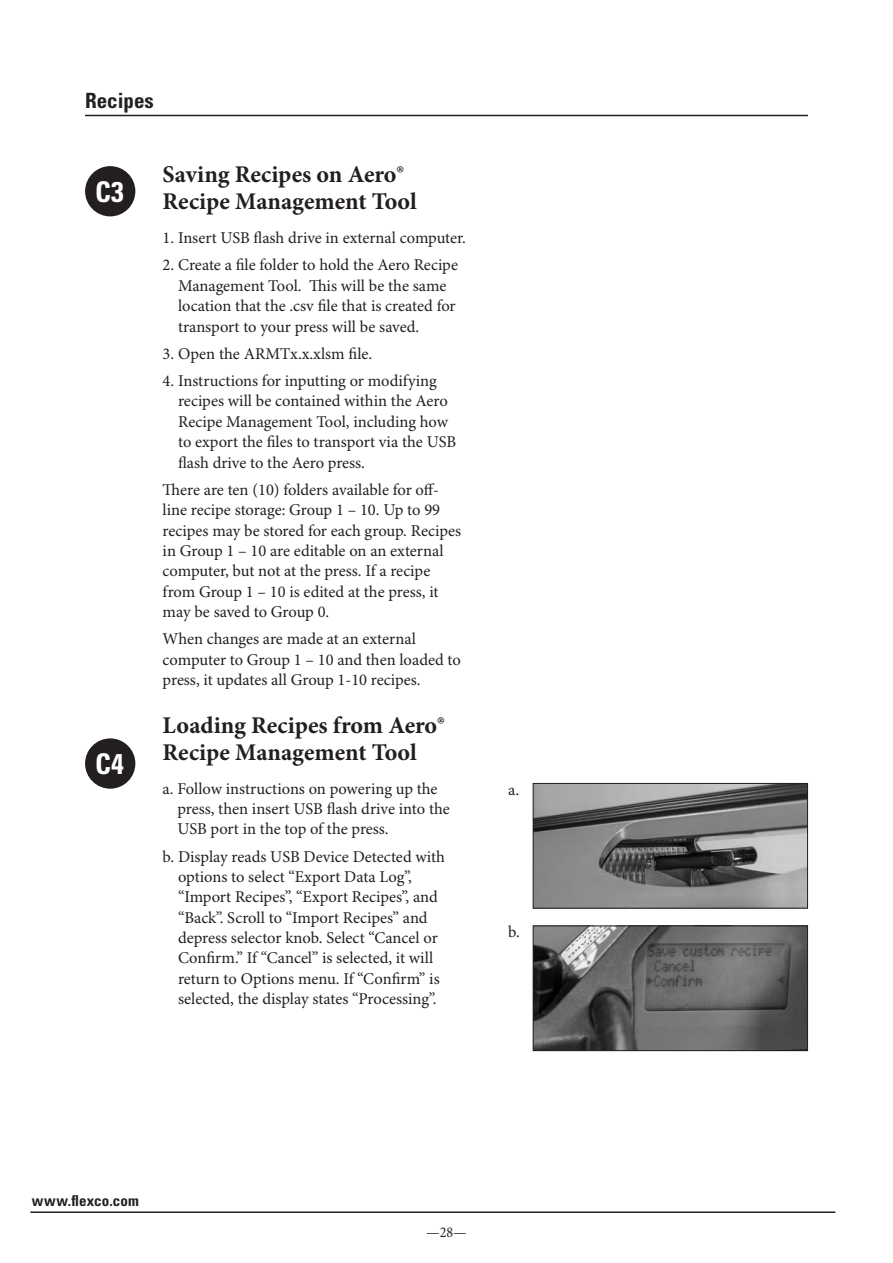
<style>
.page{position:relative;width:893px;height:1263px;background:#fff}
.page>*{position:absolute;margin:0;border:0;box-sizing:border-box;transform-origin:0 0}
.t1{font:700 condensed 28.5px "Univers LT Std";color:#fff}
.t2{font:700 24px/27px "Minion Pro";letter-spacing:-.005em;color:#231f20}
.t3{font:700 condensed 21px "Univers LT Std";color:#231f20}
.t4{font:16.5px/20.4px "Minion Pro";letter-spacing:-.005em;color:#231f20}
.t5{font:700 condensed 15px "Univers LT Std";letter-spacing:.01em;color:#231f20}
.t6{font:condensed 15px "Minion Pro";color:#231f20}
</style>
<div class="page">
<hr style="left:30px;top:1211px;width:805px;height:2px;background:#231f20">
<hr style="left:85px;top:115px;width:723px;height:1px;background:#231f20">
<img style="left:535px;top:927px;width:271px;height:122px">
<div style="left:533px;top:925px;width:275px;height:126px;border:1px solid #231f20"></div>
<div style="left:85px;top:166px;width:50px;height:50px;background:#231f20;border-radius:50%"></div>
<div style="left:85px;top:738px;width:50px;height:51px;background:#231f20;border-radius:50%"></div>
<img style="left:535px;top:785px;width:271px;height:121px">
<div style="left:533px;top:783px;width:275px;height:125px;border:1px solid #231f20"></div>
<p class="t3" style="left:85px;top:88px;width:70px">Recipes</p>
<h1 class="t1" style="left:95px;top:174px;width:30px">C3</h1>
<h1 class="t1" style="left:95px;top:174px;width:32px">B1</h1>
<h1 class="t1" style="left:95px;top:746px;width:30px">C4</h1>
<h2 class="t2" style="left:163px;top:162px;width:256px">Saving Recipes on Aero®<br>Recipe Management Tool</h2>
<p class="t4" style="left:163px;top:228px;width:305px">1. Insert USB flash drive in external computer.</p>
<p class="t4" style="left:178px;top:256px;width:282px;text-indent:-15px">2. Create a file folder to hold the Aero Recipe Management Tool. This will be the same location that the .csv file that is created for transport to your press will be saved.</p>
<p class="t4" style="left:163px;top:344px;width:211px">3. Open the ARMTx.x.xlsm file.</p>
<p class="t4" style="left:178px;top:371px;width:280px;text-indent:-15px">4. Instructions for inputting or modifying recipes will be contained within the Aero Recipe Management Tool, including how to export the files to transport via the USB flash drive to the Aero press.</p>
<p class="t4" style="left:163px;top:480px;width:300px">There are ten (10) folders available for off&shy;line recipe storage: Group 1 – 10. Up to 99 recipes may be stored for each group. Recipes in Group 1 – 10 are editable on an external computer, but not at the press. If a recipe from Group 1 – 10 is edited at the press, it may be saved to Group 0.</p>
<p class="t4" style="left:163px;top:630px;width:300px">When changes are made at an external computer to Group 1 – 10 and then loaded to press, it updates all Group 1-10 recipes.</p>
<h2 class="t2" style="left:163px;top:712px;width:284px">Loading Recipes from Aero®<br>Recipe Management Tool</h2>
<p class="t4" style="left:177px;top:779px;width:274px;text-indent:-15px">a. Follow instructions on powering up the press, then insert USB flash drive into the<br>USB port in the top of the press.</p>
<p class="t4" style="left:178px;top:847px;width:268px;text-indent:-15px">b. Display reads USB Device Detected with options to select “Export Data Log”, “Import Recipes”, “Export Recipes”, and “Back”. Scroll to “Import Recipes” and depress selector knob. Select “Cancel or Confirm.” If “Cancel” is selected, it will return to Options menu. If “Confirm” is selected, the display states “Processing”.</p>
<p class="t4" style="left:508px;top:780px;width:13px">a.</p>
<p class="t4" style="left:508px;top:922px;width:13px">b.</p>
<p class="t5" style="left:32px;top:1191px;width:109px">www.flexco.com</p>
<p class="t6" style="left:426px;top:1223px;width:42px">—28—</p>
</div>
